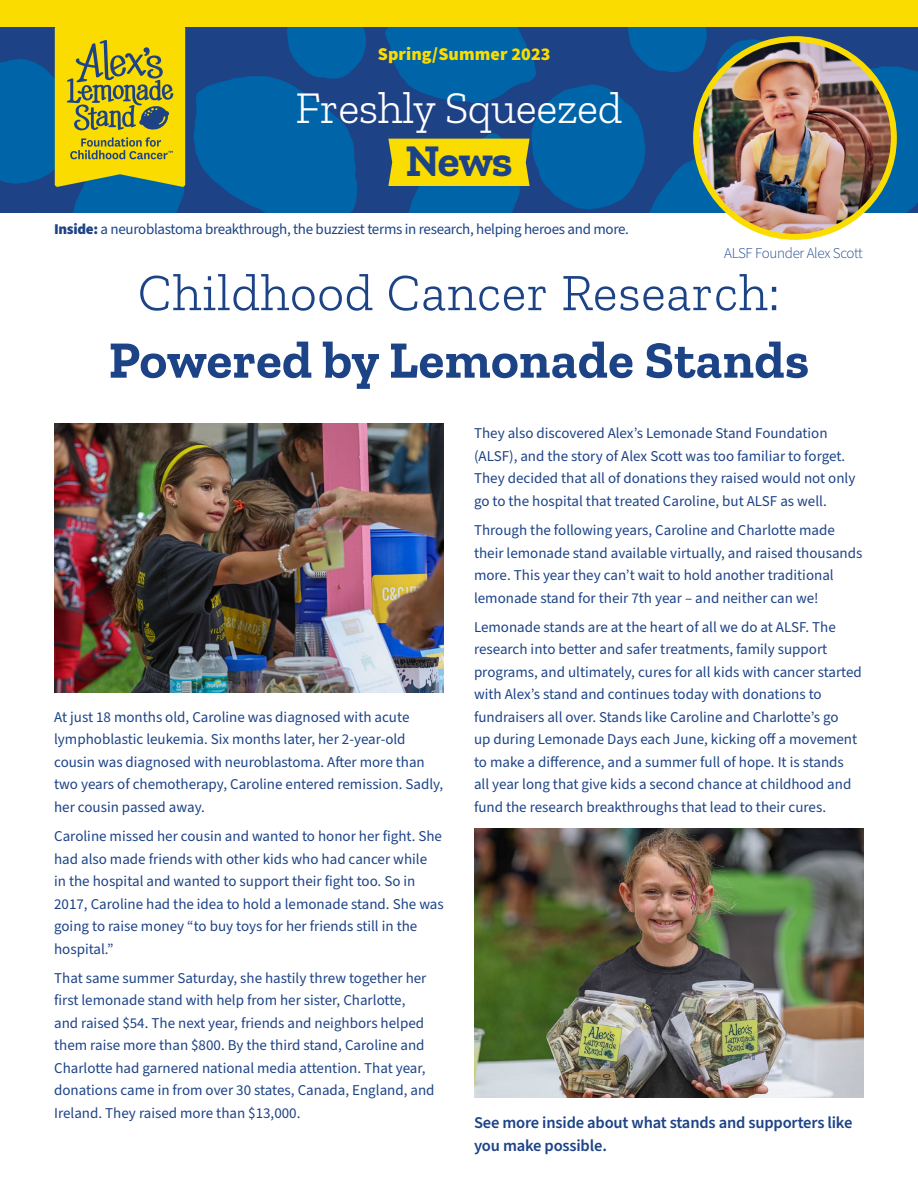
<style>
.page{position:relative;width:918px;height:1188px;background:#fff}
.page>*{position:absolute;margin:0;border:0;box-sizing:border-box;transform-origin:0 0}
.t1{font:300 52.5px "Zilla Slab";letter-spacing:.01em;color:#1d4387}
.t2{font:700 52.5px "Zilla Slab";letter-spacing:.01em;color:#1d4387}
.t3{font:300 45px "Zilla Slab";letter-spacing:-.01em;color:#fff}
.t4{font:700 45px "Zilla Slab";color:#1d4387}
.t5{font:900 18px "Source Sans Pro";letter-spacing:.005em;color:#fbdc00}
.t6{font:600 16.5px/22.5px "Source Sans Pro";letter-spacing:-.01em;color:#1d4387}
.t7{font:15px/22.5px "Source Sans Pro";color:#1d4387}
.t8{font:15px "Source Sans Pro";letter-spacing:-.02em;color:#1d4387}
.t9{font:300 15px "Source Sans Pro";letter-spacing:-.02em;color:#1d4387}
.s1{font-weight:900}
</style>
<div class="page">
<div style="left:0;top:0;width:918px;height:213px;background:#1e4286"></div>
<svg style="left:193px;top:27px;width:173px;height:186px"></svg>
<svg style="left:0;top:27px;width:184px;height:186px"></svg>
<svg style="left:385px;top:27px;width:533px;height:186px"></svg>
<img style="left:54px;top:423px;width:390px;height:270px">
<img style="left:474px;top:828px;width:390px;height:270px">
<div style="left:0;top:0;width:918px;height:27px;background:#fbdc00"></div>
<img style="left:696px;top:39px;width:198px;height:198px;border-radius:99px">
<div style="left:693px;top:36px;width:204px;height:204px;border:6px solid #fbdc00;border-radius:50%"></div>
<p class="t5" style="left:378px;top:42px;width:174px">Spring/Summer 2023</p>
<h2 class="t3" style="left:296px;top:83px;width:328px">Freshly Squeezed</h2>
<h2 class="t4" style="left:405px;top:135px;width:109px">News</h2>
<p class="t8" style="left:54px;top:219px;width:577px"><span class="s1">Inside:</span> a neuroblastoma breakthrough, the buzziest terms in research, helping heroes and more.</p>
<p class="t9" style="left:724px;top:243px;width:140px">ALSF Founder Alex Scott</p>
<h1 class="t1" style="left:138px;top:264px;width:643px">Childhood Cancer Research:</h1>
<h1 class="t2" style="left:109px;top:330px;width:702px">Powered by Lemonade Stands</h1>
<p class="t7" style="left:54px;top:706px;width:391px">At just 18 months old, Caroline was diagnosed with acute lymphoblastic leukemia. Six months later, her 2-year-old cousin was diagnosed with neuroblastoma. After more than two years of chemotherapy, Caroline entered remission. Sadly, her cousin passed away.</p>
<p class="t7" style="left:54px;top:825px;width:391px">Caroline missed her cousin and wanted to honor her fight. She had also made friends with other kids who had cancer while<br>in the hospital and wanted to support their fight too. So in 2017, Caroline had the idea to hold a lemonade stand. She was going to raise money “to buy toys for her friends still in the hospital.”</p>
<p class="t7" style="left:54px;top:967px;width:382px">That same summer Saturday, she hastily threw together her first lemonade stand with help from her sister, Charlotte,<br>and raised $54. The next year, friends and neighbors helped them raise more than $800. By the third stand, Caroline and Charlotte had garnered national media attention. That year, donations came in from over 30 states, Canada, England, and Ireland. They raised more than $13,000.</p>
<p class="t7" style="left:474px;top:423px;width:383px">They also discovered Alex’s Lemonade Stand Foundation (ALSF), and the story of Alex Scott was too familiar to forget.<br>They decided that all of donations they raised would not only go to the hospital that treated Caroline, but ALSF as well.</p>
<p class="t7" style="left:474px;top:519px;width:390px">Through the following years, Caroline and Charlotte made their lemonade stand available virtually, and raised thousands more. This year they can’t wait to hold another traditional lemonade stand for their 7th year – and neither can we!</p>
<p class="t7" style="left:474px;top:616px;width:389px">Lemonade stands are at the heart of all we do at ALSF. The research into better and safer treatments, family support programs, and ultimately, cures for all kids with cancer started with Alex’s stand and continues today with donations to fundraisers all over. Stands like Caroline and Charlotte’s go<br>up during Lemonade Days each June, kicking off a movement to make a difference, and a summer full of hope. It is stands all year long that give kids a second chance at childhood and fund the research breakthroughs that lead to their cures.</p>
<p class="t6" style="left:474px;top:1112px;width:380px">See more inside about what stands and supporters like you make possible.</p>
</div>
